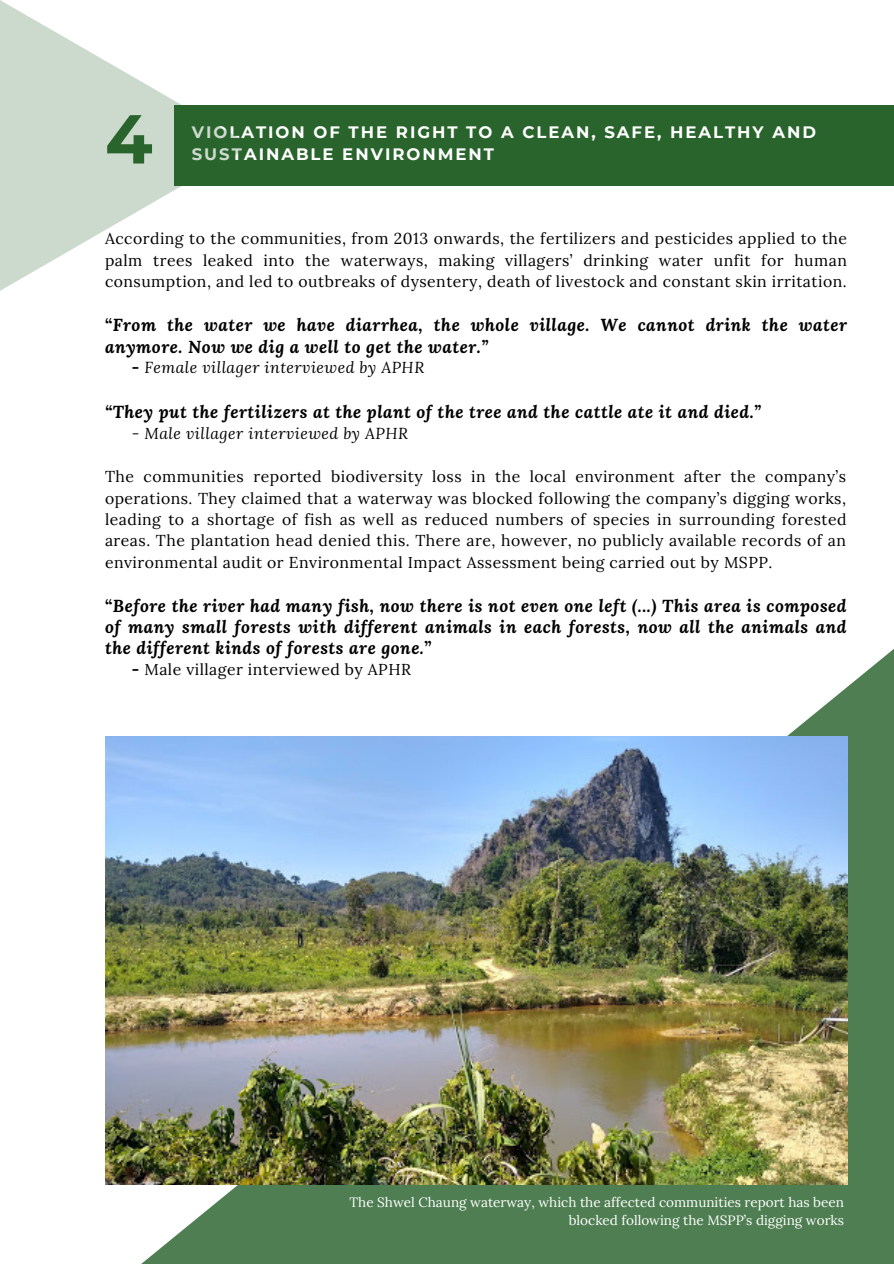
<style>
.page{position:relative;width:894px;height:1264px;background:#fff}
.page>*{position:absolute;margin:0;border:0;box-sizing:border-box;transform-origin:0 0}
.t1{font:700 69px "Montserrat";color:#2a642d}
.t2{font:italic 700 17.25px/21.5px "Lora";letter-spacing:.03em;color:#000}
.t3{font:700 16.5px/22.5px "Montserrat";letter-spacing:.12em;color:#fff}
.t4{font:15.75px/21.5px "Lora";letter-spacing:.03em;color:#000;text-align:justify}
.t5{font:italic 15.75px "Lora";letter-spacing:.03em;color:#000}
.t6{font:13.5px "Lora";color:#fff}
.s1{font-style:normal}
.s2{font-weight:700}
</style>
<div class="page">
<svg style="left:105px;top:649px;width:788px;height:614px;fill:#4e7e51"></svg>
<div style="left:174px;top:105px;width:719px;height:81px;background:#2a642d"></div>
<img style="left:105px;top:736px;width:742px;height:448px">
<svg style="left:0;top:0;width:182px;height:291px;fill:#ccdacd"></svg>
<p class="t1" style="left:105px;top:97px;width:49px">4</p>
<p class="t3" style="left:192px;top:120px;width:625px">VIOLATION OF THE RIGHT TO A CLEAN, SAFE, HEALTHY AND<br>SUSTAINABLE ENVIRONMENT</p>
<p class="t4" style="left:105px;top:228px;width:743px">According to the communities, from 2013 onwards, the fertilizers and pesticides applied to the palm trees leaked into the waterways, making villagers’ drinking water unfit for human consumption, and led to outbreaks of dysentery, death of livestock and constant skin irritation.</p>
<p class="t2" style="left:105px;top:314px;width:743px"><span class="s1">“</span>From the water we have diarrhea, the whole village. We cannot drink the water anymore. Now we dig a well to get the water.”</p>
<p class="t5" style="left:132px;top:356px;width:294px"><span class="s2">-</span> Female villager interviewed by APHR</p>
<p class="t2" style="left:105px;top:400px;width:657px">“They put the fertilizers at the plant of the tree and the cattle ate it and died.”</p>
<p class="t5" style="left:132px;top:423px;width:277px">- Male villager interviewed by APHR</p>
<p class="t4" style="left:105px;top:465px;width:742px">The communities reported biodiversity loss in the local environment after the company’s operations. They claimed that a waterway was blocked following the company’s digging works, leading to a shortage of fish as well as reduced numbers of species in surrounding forested areas. The plantation head denied this. There are, however, no publicly available records of an environmental audit or Environmental Impact Assessment being carried out by MSPP.</p>
<p class="t2" style="left:105px;top:594px;width:742px;text-align:justify"><span class="s1">“</span>Before the river had many fish, now there is not even one left (...) This area is composed of many small forests with different animals in each forests, now all the animals and the different kinds of forests are gone.<span class="s1">”</span></p>
<p class="t4" style="left:132px;top:658px;width:280px"><span class="s2">-</span> Male villager interviewed by APHR</p>
<p class="t6" style="left:349px;top:1192px;width:496px">The Shwel Chaung waterway, which the affected communities report has been</p>
<p class="t6" style="left:568px;top:1210px;width:277px">blocked following the MSPP’s digging works</p>
</div>
